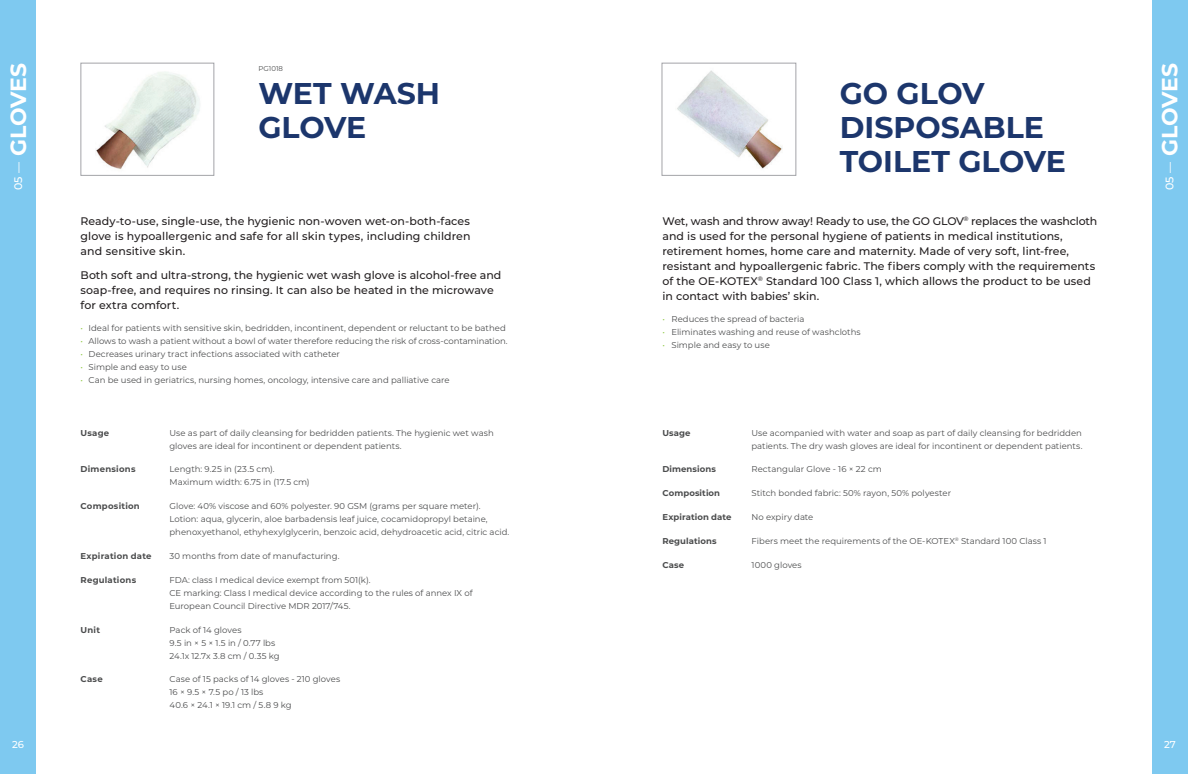
<style>
.page{position:relative;width:1188px;height:774px;background:#fff}
.page>*{position:absolute;margin:0;border:0;box-sizing:border-box;transform-origin:0 0}
.t1{font:700 30px/34px "Montserrat";color:#1c366c}
.t2{font:700 22px "Montserrat";letter-spacing:-.005em;color:#fff}
.t3{font:500 11px/15px "Montserrat";color:#231f20}
.t4{font:500 10px "Montserrat";color:#fff}
.t5{font:8.5px/13px "Montserrat";color:#4b4c4d}
.t6{font:700 8.5px "Montserrat";letter-spacing:.02em;color:#4b4c4d}
.t7{font:7px "Montserrat";color:#4b4c4d}
.s1{color:#8bc63e}
</style>
<div class="page">
<div style="left:0;top:0;width:36px;height:774px;background:#7ec9f0"></div>
<div style="left:1152px;top:0;width:36px;height:774px;background:#7ec9f0"></div>
<img style="left:677px;top:70px;width:105px;height:99px">
<div style="left:662px;top:63px;width:134px;height:113px;border:1px solid #a3a4a8"></div>
<img style="left:96px;top:72px;width:104px;height:98px">
<div style="left:81px;top:63px;width:133px;height:113px;border:1px solid #a3a4a8"></div>
<h2 class="t2" style="left:2px;top:190px;width:129px;rotate:-90deg"><sup>05</sup> <sup>—</sup> GLOVES</h2>
<h2 class="t2" style="left:1154px;top:190px;width:129px;rotate:-90deg"><sup>05</sup> <sup>—</sup> GLOVES</h2>
<p class="t7" style="left:258px;top:64px;width:26px">PG1018</p>
<h1 class="t1" style="left:258px;top:75px;width:183px">WET WASH<br>GLOVE</h1>
<h1 class="t1" style="left:840px;top:75px;width:228px">GO GLOV<br>DISPOSABLE<br>TOILET GLOVE</h1>
<p class="t3" style="left:80px;top:213px;width:392px;text-align:justify">Ready-to-use, single-use, the hygienic non-woven wet-on-both-faces glove is hypoallergenic and safe for all skin types, including children and sensitive skin.</p>
<p class="t3" style="left:81px;top:267px;width:422px">Both soft and ultra-strong, the hygienic wet wash glove is alcohol-free and soap-free, and requires no rinsing. It can also be heated in the microwave for extra comfort.</p>
<p class="t5" style="left:80px;top:321px;width:427px"><span class="s1">•</span> Ideal for patients with sensitive skin, bedridden, incontinent, dependent or reluctant to be bathed</p>
<p class="t5" style="left:81px;top:334px;width:429px"><span class="s1">•</span> Allows to wash a patient without a bowl of water therefore reducing the risk of cross-contamination.</p>
<p class="t5" style="left:81px;top:347px;width:261px"><span class="s1">•</span> Decreases urinary tract infections associated with catheter</p>
<p class="t5" style="left:81px;top:360px;width:108px"><span class="s1">•</span> Simple and easy to use</p>
<p class="t5" style="left:81px;top:373px;width:371px"><span class="s1">•</span> Can be used in geriatrics, nursing homes, oncology, intensive care and palliative care</p>
<p class="t6" style="left:81px;top:426px;width:30px">Usage</p>
<p class="t5" style="left:170px;top:426px;width:326px">Use as part of daily cleansing for bedridden patients. The hygienic wet wash gloves are ideal for incontinent or dependent patients.</p>
<p class="t6" style="left:81px;top:463px;width:56px">Dimensions</p>
<p class="t5" style="left:170px;top:463px;width:142px">Length: 9.25 in (23.5 cm).<br>Maximum width: 6.75 in (17.5 cm)</p>
<p class="t6" style="left:81px;top:500px;width:61px">Composition</p>
<p class="t5" style="left:170px;top:499px;width:341px">Glove: 40% viscose and 60% polyester. 90 GSM (grams per square meter).<br>Lotion: aqua, glycerin, aloe barbadensis leaf juice, cocamidopropyl betaine, phenoxyethanol, ethyhexylglycerin, benzoic acid, dehydroacetic acid, citric acid.</p>
<p class="t6" style="left:81px;top:550px;width:73px">Expiration date</p>
<p class="t5" style="left:170px;top:549px;width:171px">30 months from date of manufacturing.</p>
<p class="t6" style="left:81px;top:574px;width:57px">Regulations</p>
<p class="t5" style="left:170px;top:573px;width:305px">FDA: class I medical device exempt from 501(k).<br>CE marking: Class I medical device according to the rules of annex IX of<br>European Council Directive MDR 2017/745.</p>
<p class="t6" style="left:81px;top:623px;width:21px">Unit</p>
<p class="t5" style="left:170px;top:623px;width:112px">Pack of 14 gloves<br>9.5 in × 5 × 1.5 in / 0.77 lbs<br>24.1x 12.7x 3.8 cm / 0.35 kg</p>
<p class="t6" style="left:81px;top:673px;width:24px">Case</p>
<p class="t5" style="left:170px;top:673px;width:172px">Case of 15 packs of 14 gloves - 210 gloves<br>16 × 9.5 × 7.5 po / 13 lbs<br>40.6 × 24.1 × 19.1 cm / 5.8 9 kg</p>
<p class="t3" style="left:662px;top:213px;width:436px">Wet, wash and throw away! Ready to use, the GO GLOV<sup>®</sup> replaces the washcloth and is used for the personal hygiene of patients in medical institutions, retirement homes, home care and maternity. Made of very soft, lint-free, resistant and hypoallergenic fabric. The fibers comply with the requirements of the OE-KOTEX<sup>®</sup> Standard 100 Class 1, which allows the product to be used in contact with babies’ skin.</p>
<p class="t5" style="left:662px;top:312px;width:143px"><span class="s1">•</span> Reduces the spread of bacteria</p>
<p class="t5" style="left:662px;top:325px;width:200px"><span class="s1">•</span> Eliminates washing and reuse of washcloths</p>
<p class="t5" style="left:662px;top:338px;width:109px"><span class="s1">•</span> Simple and easy to use</p>
<p class="t6" style="left:662px;top:426px;width:30px">Usage</p>
<p class="t5" style="left:752px;top:426px;width:332px">Use acompanied with water and soap as part of daily cleansing for bedridden patients. The dry wash gloves are ideal for incontinent or dependent patients.</p>
<p class="t6" style="left:663px;top:463px;width:55px">Dimensions</p>
<p class="t5" style="left:752px;top:463px;width:132px">Rectangular Glove - 16 × 22 cm</p>
<p class="t6" style="left:663px;top:487px;width:59px">Composition</p>
<p class="t5" style="left:752px;top:486px;width:201px">Stitch bonded fabric: 50% rayon, 50% polyester</p>
<p class="t6" style="left:663px;top:511px;width:70px">Expiration date</p>
<p class="t5" style="left:752px;top:510px;width:63px">No expiry date</p>
<p class="t6" style="left:663px;top:535px;width:56px">Regulations</p>
<p class="t5" style="left:752px;top:534px;width:297px">Fibers meet the requirements of the OE-KOTEX<sup>®</sup> Standard 100 Class 1</p>
<p class="t6" style="left:663px;top:558px;width:23px">Case</p>
<p class="t5" style="left:752px;top:558px;width:52px">1000 gloves</p>
<p class="t4" style="left:12px;top:738px;width:13px">26</p>
<p class="t4" style="left:1164px;top:738px;width:13px">27</p>
</div>
